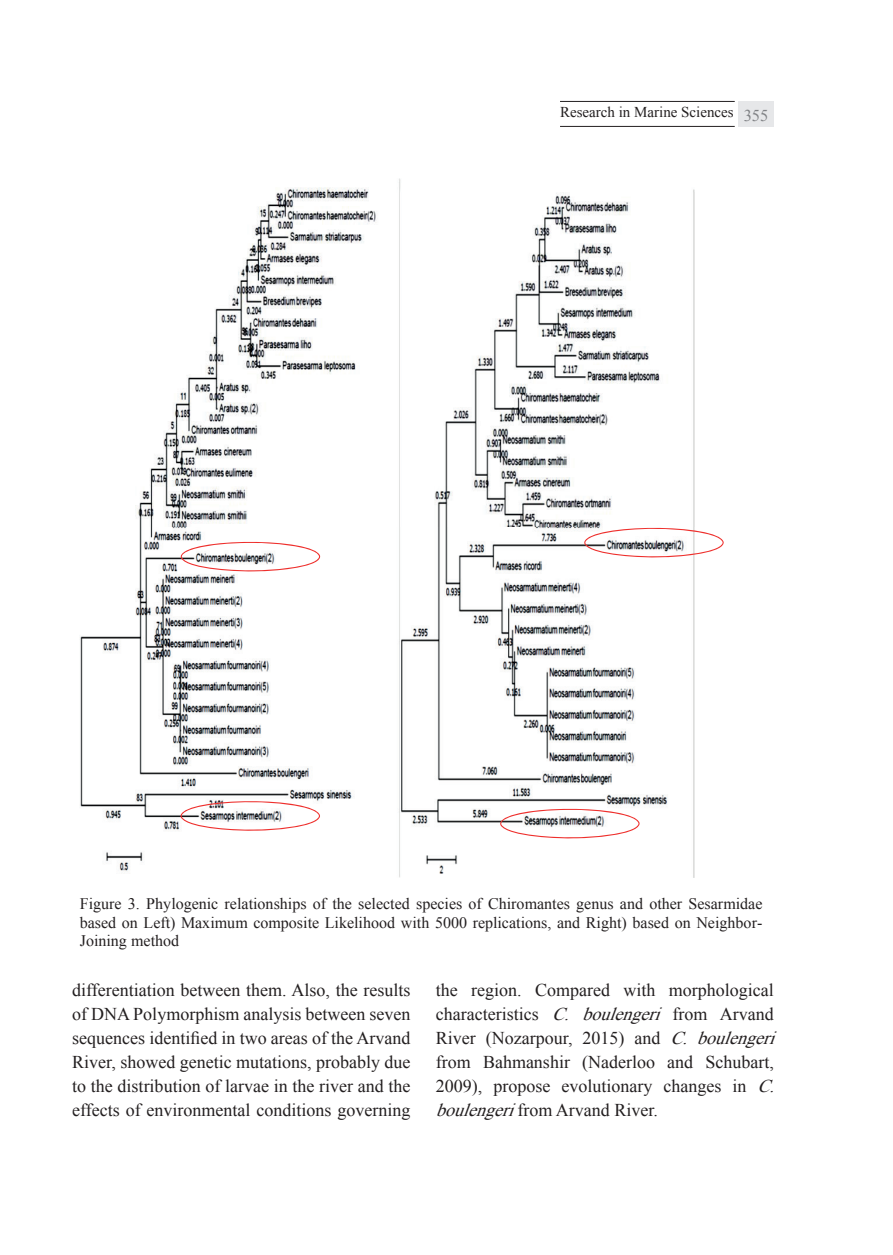
<style>
.page{position:relative;width:893px;height:1255px;background:#fff}
.page>*{position:absolute;margin:0;border:0;box-sizing:border-box;transform-origin:0 0}
.t1{font:18px/24px "Times New Roman";color:#231f20;text-align:justify}
.t2{font:17.55px "Times New Roman";color:#231f20}
.t3{font:16.05px/18.5px "Times New Roman";color:#231f20;text-align:justify}
.t4{font:15px "Times New Roman";color:#231f20}
.s1{font-size:16.5px;color:#808285}
.s2{font-style:italic}
</style>
<div class="page">
<div style="left:739px;top:101px;width:35px;height:26px;background:#e6e7e9"></div>
<hr style="left:560px;top:101px;width:175px;height:1px;background:#231f20">
<hr style="left:560px;top:126px;width:175px;height:1px;background:#231f20">
<img style="left:80px;top:178px;width:614px;height:699px">
<svg style="left:500px;top:804px;width:139px;height:34px"></svg>
<svg style="left:584px;top:523px;width:140px;height:35px"></svg>
<svg style="left:181px;top:796px;width:139px;height:35px"></svg>
<svg style="left:181px;top:537px;width:139px;height:34px"></svg>
<p class="t4" style="left:560px;top:102px;width:210px">Research in Marine Sciences <span class="s1">355</span></p>
<p class="t3" style="left:80px;top:894px;width:684px">Figure 3. Phylogenic relationships of the selected species of Chiromantes genus and other Sesarmidae based on Left) Maximum composite Likelihood with 5000 replications, and Right) based on Neighbor-Joining method</p>
<p class="t1" style="left:72px;top:977px;width:340px">differentiation between them. Also, the results of DNA Polymorphism analysis between seven sequences identified in two areas of the Arvand River, showed genetic mutations, probably due to the distribution of larvae in the river and the effects of environmental conditions governing</p>
<p class="t1" style="left:436px;top:977px;width:348px;text-align:left">the region. Compared with morphological characteristics <span class="s2">C. boulengeri</span> from Arvand River (Nozarpour, 2015) and <span class="s2">C. boulengeri </span>from Bahmanshir (Naderloo and Schubart, 2009), propose evolutionary changes in <span class="s2">C. boulengeri</span>from Arvand River.</p>
<p class="t2" style="left:80px;top:1056px;width:684px">The present study provided an understanding of the characteristics of the mtDNA gene of</p>
</div>
